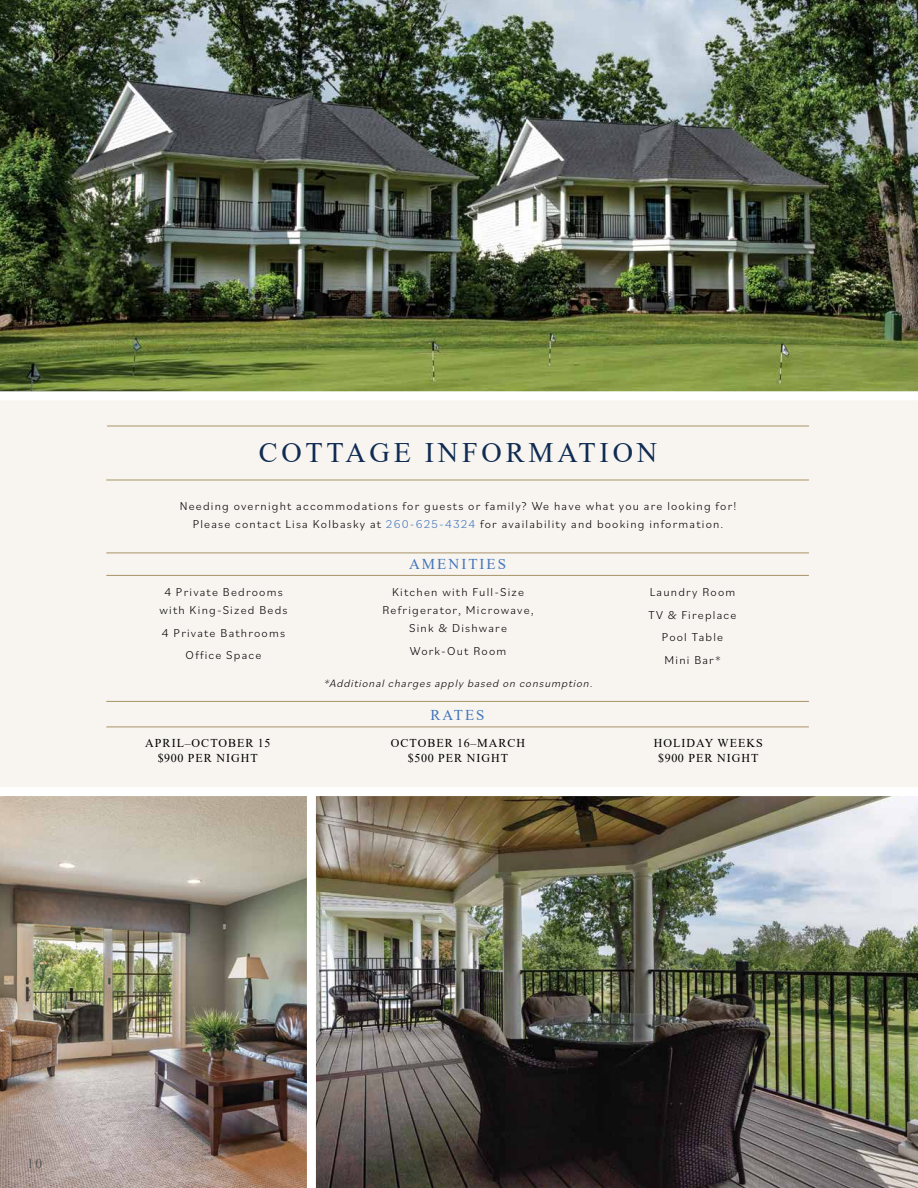
<style>
.page{position:relative;width:918px;height:1188px;background:#fff}
.page>*{position:absolute;margin:0;border:0;box-sizing:border-box;transform-origin:0 0}
.t1{font:28.2px "Times New Roman";letter-spacing:.135em;color:#102c53}
.t2{font:15px "Times New Roman";letter-spacing:.135em;color:#4175ba}
.t3{font:13.5px "Times New Roman";color:#58595b}
.t4{font:300 12px/22.5px "Bilo";letter-spacing:.1em;color:#000;text-align:center}
.t5{font:12px/15px "Times New Roman";letter-spacing:.085em;color:#000;text-align:center}
.t6{font:italic 300 11.25px "Bilo";color:#000}
.s1{color:#4175ba}
</style>
<div class="page">
<div style="left:0;top:396px;width:918px;height:400px;background:#f8f5f1"></div>
<img style="left:0;top:0;width:918px;height:391px">
<img style="left:0;top:796px;width:307px;height:392px">
<img style="left:316px;top:796px;width:602px;height:392px">
<div style="left:0;top:391px;width:918px;height:9px;background:#fff"></div>
<div style="left:0;top:787px;width:918px;height:9px;background:#fff"></div>
<hr style="left:106px;top:575px;width:703px;height:1px;background:#a79368">
<hr style="left:106px;top:727px;width:703px;height:1px;background:#a79368">
<hr style="left:106px;top:701px;width:703px;height:1px;background:#a79368">
<hr style="left:106px;top:553px;width:703px;height:1px;background:#a79368">
<hr style="left:106px;top:480px;width:703px;height:1px;background:#a79368">
<hr style="left:107px;top:426px;width:702px;height:1px;background:#a79368">
<h1 class="t1" style="left:259px;top:433px;width:400px">COTTAGE INFORMATION</h1>
<p class="t4" style="left:180px;top:496px;width:558px;line-height:18.3px">Needing overnight accommodations for guests or family? We have what you are looking for!<br>Please contact Lisa Kolbasky at <span class="s1">260-625-4324</span> for availability and booking information.</p>
<p class="t4" style="left:159px;top:582px;width:130px;line-height:18px">4 Private Bedrooms with King-Sized Beds</p>
<p class="t4" style="left:162px;top:621px;width:125px">4 Private Bathrooms<br>Office Space</p>
<p class="t2" style="left:409px;top:553px;width:99px">AMENITIES</p>
<p class="t4" style="left:382px;top:582px;width:153px;line-height:18px">Kitchen with Full-Size<br>Refrigerator, Microwave,<br>Sink &amp; Dishware</p>
<p class="t4" style="left:410px;top:639px;width:98px">Work-Out Room</p>
<p class="t6" style="left:324px;top:676px;width:273px">*Additional charges apply based on consumption.</p>
<p class="t2" style="left:431px;top:704px;width:55px">RATES</p>
<p class="t4" style="left:649px;top:580px;width:89px">Laundry Room<br>TV &amp; Fireplace<br>Pool Table<br>Mini Bar*</p>
<p class="t5" style="left:145px;top:735px;width:127px">APRIL–OCTOBER 15 $900 PER NIGHT</p>
<p class="t5" style="left:391px;top:735px;width:136px">OCTOBER 16–MARCH $500 PER NIGHT</p>
<p class="t5" style="left:654px;top:735px;width:111px">HOLIDAY WEEKS $900 PER NIGHT</p>
<p class="t3" style="left:27px;top:1154px;width:17px">10</p>
</div>
